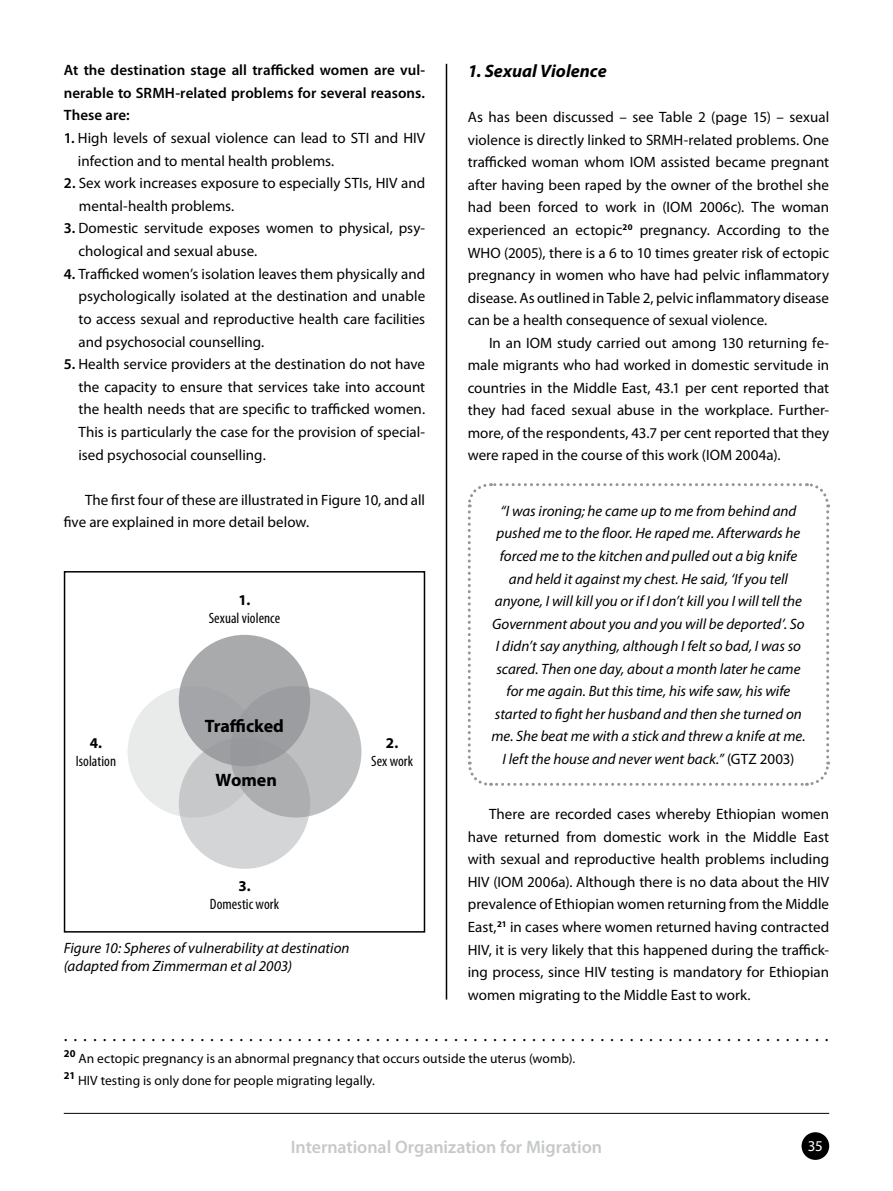
<style>
.page{position:relative;width:893px;height:1191px;background:#fff}
.page>*{position:absolute;margin:0;border:0;box-sizing:border-box;transform-origin:0 0}
.t1{font:18px "Myriad Pro";color:#000}
.t2{font:600 18px "Myriad Pro";letter-spacing:-.005em;color:#c6c8ca}
.t3{font:italic 700 18px "Myriad Pro";color:#000}
.t4{font:700 18px "Myriad Pro";color:#000}
.t5{font:15px/22.5px "Myriad Pro";color:#000;text-align:justify}
.t6{font:italic 15px/22.5px "Myriad Pro";color:#000}
.t7{font:600 15px/22.6px "Myriad Pro";letter-spacing:.005em;color:#000;text-align:justify}
.t8{font:condensed 15px "Myriad Pro";letter-spacing:.005em;color:#000}
.t9{font:700 15px "Myriad Pro";color:#000}
.t10{font:15px "Myriad Pro";color:#fff}
.t11{font:13.5px/21.6px "Myriad Pro";letter-spacing:.005em;color:#000}
.s1{font-weight:600}
.s2{font-style:normal}
</style>
<div class="page">
<div style="left:179px;top:635px;width:131px;height:131px;background:#a8aaac;border-radius:50%"></div>
<svg style="left:230px;top:686px;width:131px;height:131px;fill:#bebfc1"></svg>
<svg style="left:179px;top:737px;width:131px;height:131px;fill:#d4d5d6"></svg>
<svg style="left:128px;top:686px;width:131px;height:131px"></svg>
<div style="left:801px;top:1132px;width:28px;height:27px;background:#000;border-radius:50%"></div>
<hr style="left:64px;top:1113px;width:765px;height:1px;background:#000">
<div style="left:64px;top:571px;width:361px;height:361px;border:2px solid #000"></div>
<svg style="left:467px;top:483px;width:363px;height:303px"></svg>
<hr style="left:446px;top:64px;width:1px;height:935px;background:#000">
<p class="t7" style="left:64px;top:58px;width:363px">At the destination stage all trafficked women are vul&shy;nerable to SRMH-related problems for several reasons.<br>These are:</p>
<p class="t5" style="left:78px;top:126px;width:349px;text-indent:-14px"><span class="s1">1.</span> High levels of sexual violence can lead to STI and HIV infection and to mental health problems.</p>
<p class="t5" style="left:79px;top:171px;width:348px;text-indent:-15px"><span class="s1">2.</span> Sex work increases exposure to especially STIs, HIV and mental-health problems.</p>
<p class="t5" style="left:79px;top:217px;width:348px;text-indent:-15px"><span class="s1">3.</span> Domestic servitude exposes women to physical, psy&shy;chological and sexual abuse.</p>
<p class="t5" style="left:79px;top:262px;width:348px;text-indent:-15px"><span class="s1">4.</span> Trafficked women’s isolation leaves them physically and psychologically isolated at the destination and unable to access sexual and reproductive health care facilities and psychosocial counselling.</p>
<p class="t5" style="left:78px;top:352px;width:348px;text-indent:-15px"><span class="s1">5.</span> Health service providers at the destination do not have the capacity to ensure that services take into account the health needs that are specific to trafficked women.<br>This is particularly the case for the provision of special&shy;ised psychosocial counselling.</p>
<p class="t5" style="left:64px;top:488px;width:363px;text-indent:21px">The first four of these are illustrated in Figure 10, and all five are explained in more detail below.</p>
<p class="t9" style="left:239px;top:590px;width:13px">1.</p>
<p class="t8" style="left:209px;top:609px;width:73px">Sexual violence</p>
<p class="t9" style="left:90px;top:733px;width:14px">4.</p>
<p class="t8" style="left:76px;top:751px;width:42px">Isolation</p>
<p class="t4" style="left:205px;top:713px;width:81px">Trafficked</p>
<p class="t4" style="left:216px;top:767px;width:63px">Women</p>
<p class="t9" style="left:386px;top:733px;width:14px">2.</p>
<p class="t8" style="left:371px;top:751px;width:44px">Sex work</p>
<p class="t9" style="left:238px;top:876px;width:14px">3.</p>
<p class="t8" style="left:210px;top:895px;width:71px">Domestic work</p>
<p class="t6" style="left:64px;top:938px;width:287px;line-height:18.1px">Figure 10: Spheres of vulnerability at destination (adapted from Zimmerman et al 2003)</p>
<p class="t3" style="left:468px;top:60px;width:141px">1. Sexual Violence</p>
<p class="t5" style="left:468px;top:106px;width:363px">As has been discussed – see Table 2 (page 15) – sexual violence is directly linked to SRMH-related problems. One trafficked woman whom IOM assisted became pregnant after having been raped by the owner of the brothel she had been forced to work in (IOM 2006c). The woman experienced an ectopic<sup>20</sup> pregnancy. According to the WHO (2005), there is a 6 to 10 times greater risk of ectopic pregnancy in women who have had pelvic inflammatory disease. As outlined in Table 2, pelvic inflammatory disease can be a health consequence of sexual violence.</p>
<p class="t5" style="left:468px;top:331px;width:363px;text-indent:21px">In an IOM study carried out among 130 returning fe&shy;male migrants who had worked in domestic servitude in countries in the Middle East, 43.1 per cent reported that they had faced sexual abuse in the workplace. Further&shy;more, of the respondents, 43.7 per cent reported that they were raped in the course of this work (IOM 2004a).</p>
<p class="t6" style="left:491px;top:499px;width:316px;text-align:center">“I was ironing; he came up to me from behind and pushed me to the floor. He raped me. Afterwards he forced me to the kitchen and pulled out a big knife and held it against my chest. He said, ‘If you tell anyone, I will kill you or if I don’t kill you I will tell the Government about you and you will be deported’. So I didn’t say anything, although I felt so bad, I was so scared. Then one day, about a month later he came for me again. But this time, his wife saw, his wife started to fight her husband and then she turned on me. She beat me with a stick and threw a knife at me.<br>I left the house and never went back.” <span class="s2">(GTZ 2003)</span></p>
<p class="t5" style="left:468px;top:803px;width:363px;text-indent:21px">There are recorded cases whereby Ethiopian women have returned from domestic work in the Middle East with sexual and reproductive health problems including HIV (IOM 2006a). Although there is no data about the HIV prevalence of Ethiopian women returning from the Middle East,<sup>21</sup> in cases where women returned having contracted HIV, it is very likely that this happened during the traffick&shy;ing process, since HIV testing is mandatory for Ethiopian women migrating to the Middle East to work.</p>
<p class="t1" style="left:64px;top:1024px;width:766px">...............................................................................</p>
<p class="t11" style="left:64px;top:1047px;width:513px"><sup>20</sup> An ectopic pregnancy is an abnormal pregnancy that occurs outside the uterus (womb).<br><sup>21</sup> HIV testing is only done for people migrating legally.</p>
<p class="t2" style="left:291px;top:1135px;width:313px">International Organization for Migration</p>
<p class="t10" style="left:808px;top:1136px;width:17px">35</p>
</div>
